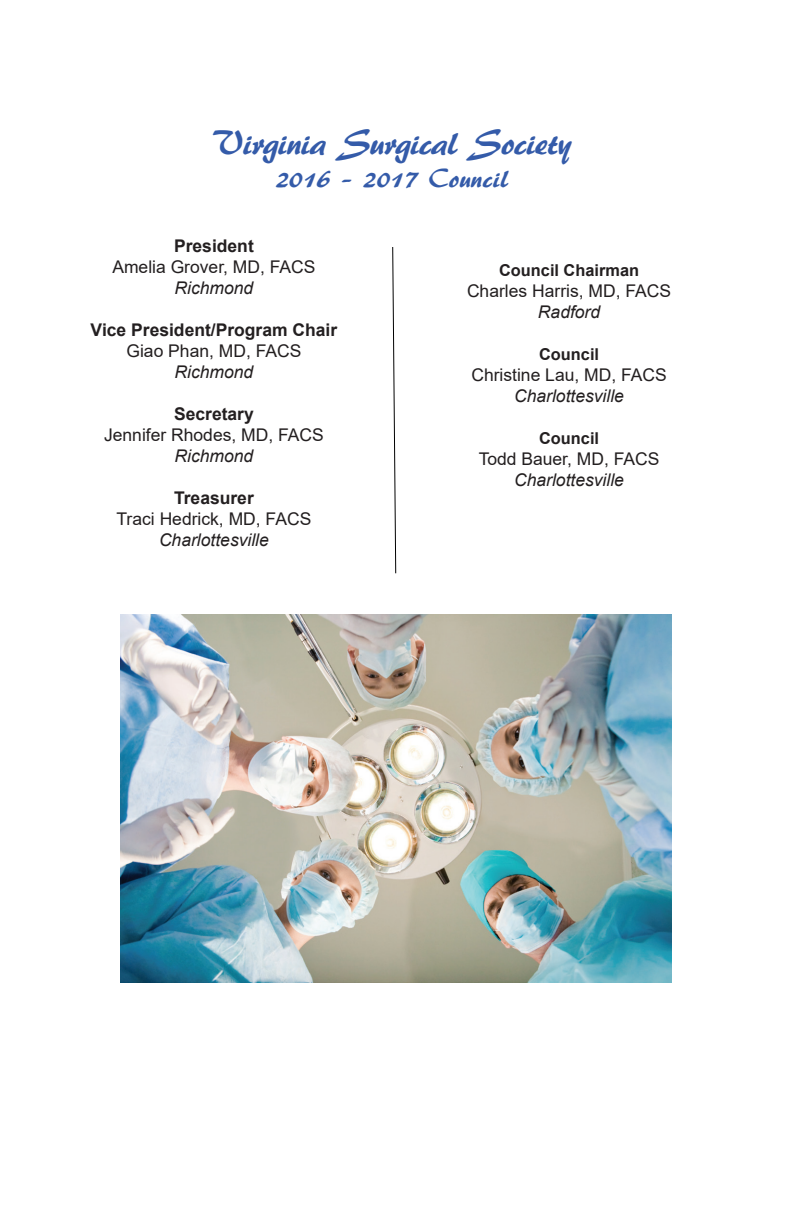
<style>
.page{position:relative;width:792px;height:1224px;background:#fff}
.page>*{position:absolute;margin:0;border:0;box-sizing:border-box;transform-origin:0 0}
.t1{font:35.4px "ARBERKLEY";letter-spacing:-.02em;color:#345ba9}
.t2{font:27.6px "ARBERKLEY";color:#345ba9}
.t3{font:17.4px "Arial";color:#231f20}
.t4{font:italic 17.4px "Arial";color:#231f20}
.t5{font:700 17.4px "Arial";color:#231f20}
.t6{font:700 16.4px "Arial";color:#231f20}
</style>
<div class="page">
<svg style="left:392px;top:247px;width:4px;height:327px"></svg>
<img style="left:120px;top:615px;width:552px;height:367px">
<h1 class="t1" style="left:212px;top:121px;width:361px">Virginia Surgical Society</h1>
<h2 class="t2" style="left:275px;top:161px;width:234px">2016 – 2017 Council</h2>
<p class="t5" style="left:174px;top:233px;width:81px">President</p>
<p class="t3" style="left:112px;top:254px;width:205px">Amelia Grover, MD, FACS</p>
<p class="t4" style="left:175px;top:276px;width:80px">Richmond</p>
<p class="t5" style="left:91px;top:317px;width:248px">Vice President/Program Chair</p>
<p class="t3" style="left:126px;top:338px;width:177px">Giao Phan, MD, FACS</p>
<p class="t4" style="left:175px;top:360px;width:80px">Richmond</p>
<p class="t5" style="left:174px;top:401px;width:81px">Secretary</p>
<p class="t3" style="left:104px;top:422px;width:221px">Jennifer Rhodes, MD, FACS</p>
<p class="t4" style="left:175px;top:444px;width:80px">Richmond</p>
<p class="t5" style="left:174px;top:485px;width:81px">Treasurer</p>
<p class="t3" style="left:117px;top:506px;width:196px">Traci Hedrick, MD, FACS</p>
<p class="t4" style="left:159px;top:528px;width:111px">Charlottesville</p>
<p class="t6" style="left:499px;top:259px;width:141px">Council Chairman</p>
<p class="t3" style="left:467px;top:279px;width:206px">Charles Harris, MD, FACS</p>
<p class="t4" style="left:538px;top:301px;width:64px">Radford</p>
<p class="t6" style="left:539px;top:343px;width:61px">Council</p>
<p class="t3" style="left:471px;top:363px;width:197px">Christine Lau, MD, FACS</p>
<p class="t4" style="left:514px;top:385px;width:111px">Charlottesville</p>
<p class="t6" style="left:539px;top:427px;width:61px">Council</p>
<p class="t3" style="left:479px;top:447px;width:182px">Todd Bauer, MD, FACS</p>
<p class="t4" style="left:514px;top:469px;width:111px">Charlottesville</p>
</div>
